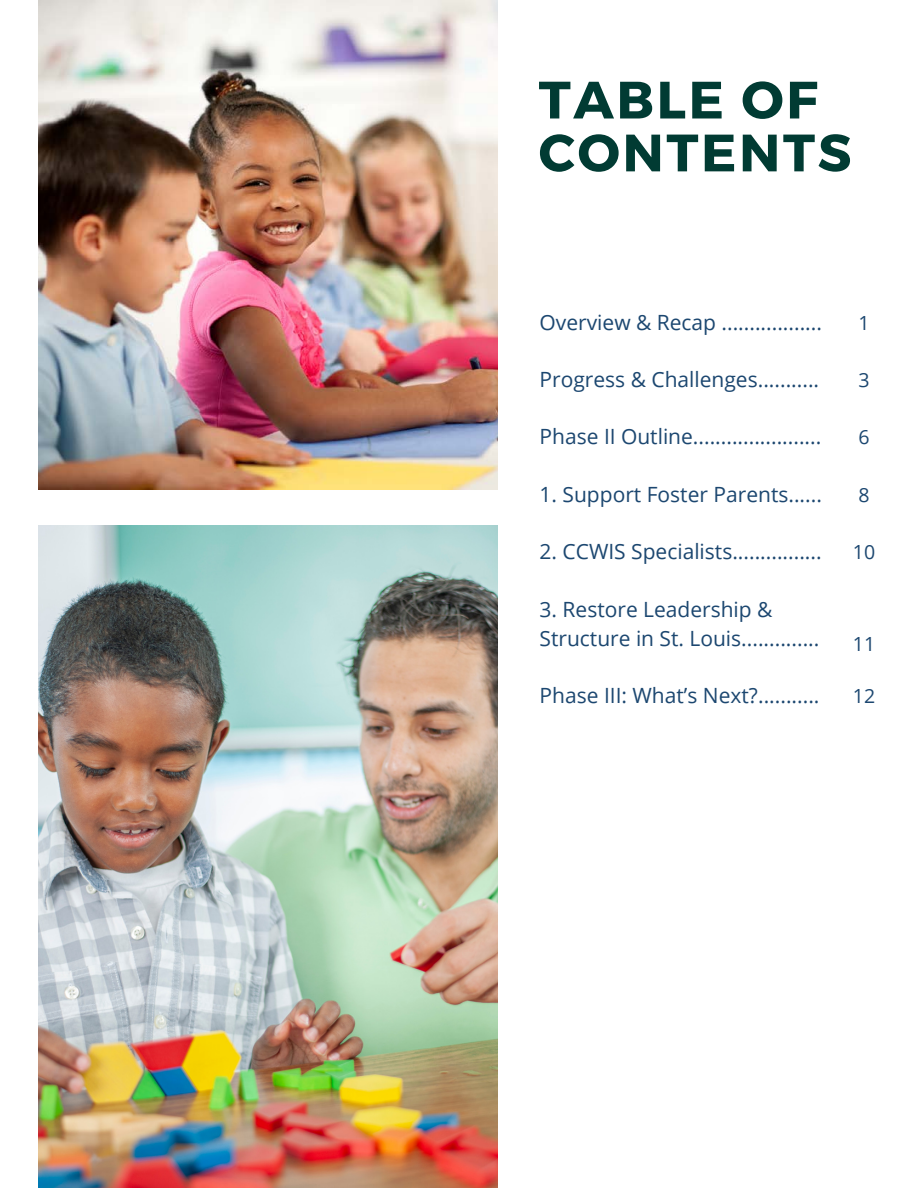
<style>
.page{position:relative;width:918px;height:1188px;background:#fff}
.page>*{position:absolute;margin:0;border:0;box-sizing:border-box;transform-origin:0 0}
.t1{font:700 52.5px/52.8px "Montserrat";letter-spacing:.05em;color:#013b33}
.t2{font:21px/29.2px "Open Sans";color:#1c4770}
.t3{font:19.5px "Open Sans";color:#1c4770}
</style>
<div class="page">
<img style="left:38px;top:0;width:459px;height:489px">
<img style="left:38px;top:526px;width:459px;height:662px">
<p class="t1" style="left:539px;top:71px;width:314px">TABLE OF<br>CONTENTS</p>
<p class="t2" style="left:540px;top:307px;width:284px">Overview &amp; Recap ..................</p>
<h1 class="t3" style="left:859px;top:309px;width:13px">1</h1>
<p class="t2" style="left:540px;top:364px;width:281px">Progress &amp; Challenges...........</p>
<p class="t3" style="left:859px;top:366px;width:13px">3</p>
<p class="t2" style="left:540px;top:422px;width:283px">Phase II Outline.......................</p>
<p class="t3" style="left:859px;top:424px;width:13px">6</p>
<p class="t2" style="left:540px;top:479px;width:284px">1. Support Foster Parents......</p>
<p class="t3" style="left:859px;top:481px;width:13px">8</p>
<p class="t2" style="left:540px;top:536px;width:284px">2. CCWIS Specialists................</p>
<p class="t3" style="left:853px;top:538px;width:24px">10</p>
<p class="t2" style="left:540px;top:594px;width:281px">3. Restore Leadership &amp;<br>Structure in St. Louis..............</p>
<p class="t3" style="left:853px;top:630px;width:24px">11</p>
<p class="t2" style="left:540px;top:680px;width:281px">Phase III: What’s Next?...........</p>
<p class="t3" style="left:853px;top:682px;width:24px">12</p>
</div>
